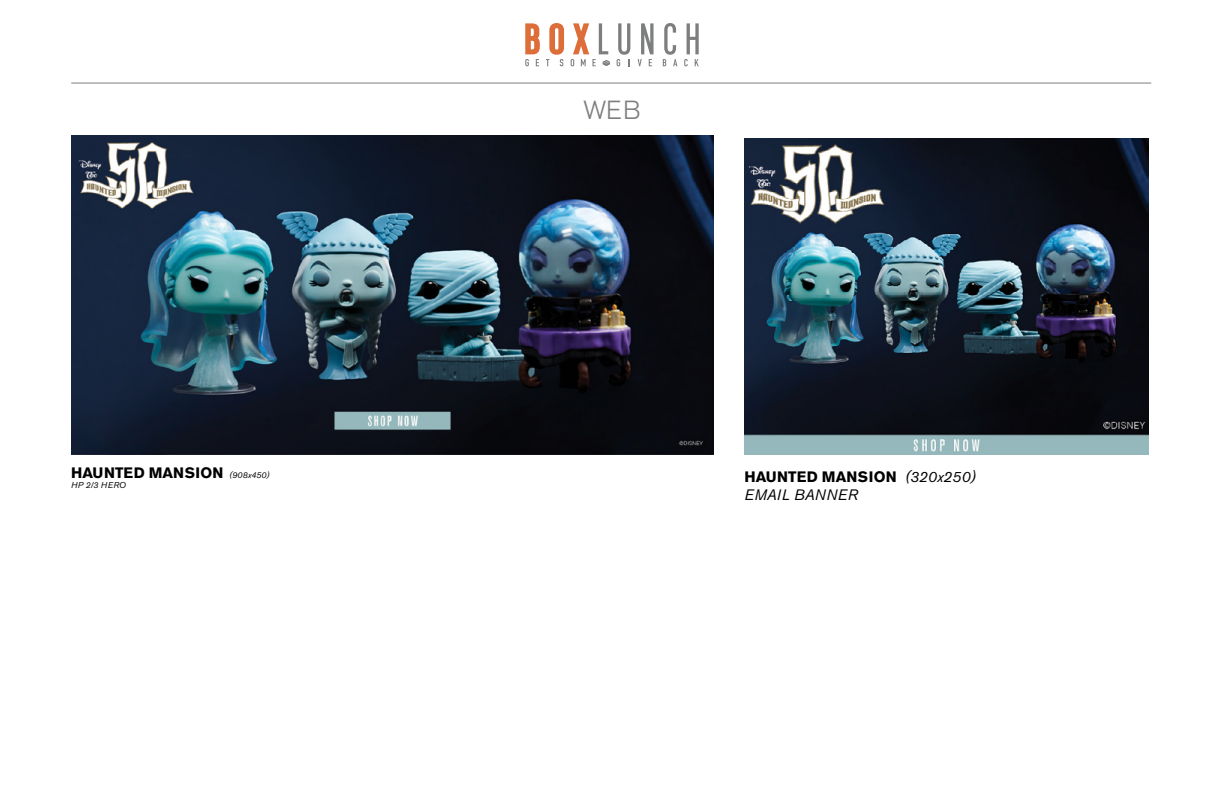
<style>
.page{position:relative;width:1224px;height:792px;background:#fff}
.page>*{position:absolute;margin:0;border:0;box-sizing:border-box;transform-origin:0 0}
.t1{font:300 26px "Akzidenz Grotesk BE";color:#7d7e7e}
.t2{font:italic 15px/18px "Akzidenz Grotesk BE";letter-spacing:.04em;color:#000}
.t3{font:700 15px "Akzidenz Grotesk BE";color:#000}
.t4{font:italic 8.5px "Akzidenz Grotesk BE";letter-spacing:.04em;color:#000}
.s1{font-weight:400;font-style:italic;font-size:8.5px}
.s2{font-weight:700;font-style:normal}
</style>
<div class="page">
<svg style="left:525px;top:23px;width:15px;height:43px"></svg>
<svg style="left:546px;top:23px;width:18px;height:43px"></svg>
<svg style="left:617px;top:23px;width:13px;height:43px"></svg>
<svg style="left:638px;top:23px;width:16px;height:43px"></svg>
<svg style="left:663px;top:23px;width:14px;height:43px"></svg>
<svg style="left:684px;top:23px;width:15px;height:43px"></svg>
<svg style="left:571px;top:23px;width:39px;height:43px"></svg>
<hr style="left:71px;top:83px;width:1080px;height:1px;background:#7d7e7e">
<img style="left:71px;top:136px;width:643px;height:318px">
<img style="left:744px;top:138px;width:405px;height:316px">
<p class="t3" style="left:71px;top:464px;width:200px">HAUNTED MANSION <span class="s1">(908x450)</span></p>
<p class="t4" style="left:71px;top:480px;width:56px">HP 2/3 HERO</p>
<h1 class="t1" style="left:584px;top:96px;width:58px">WEB</h1>
<p class="t2" style="left:744px;top:468px;width:233px"><span class="s2">HAUNTED MANSION</span> (320x250)<br>EMAIL BANNER</p>
</div>
